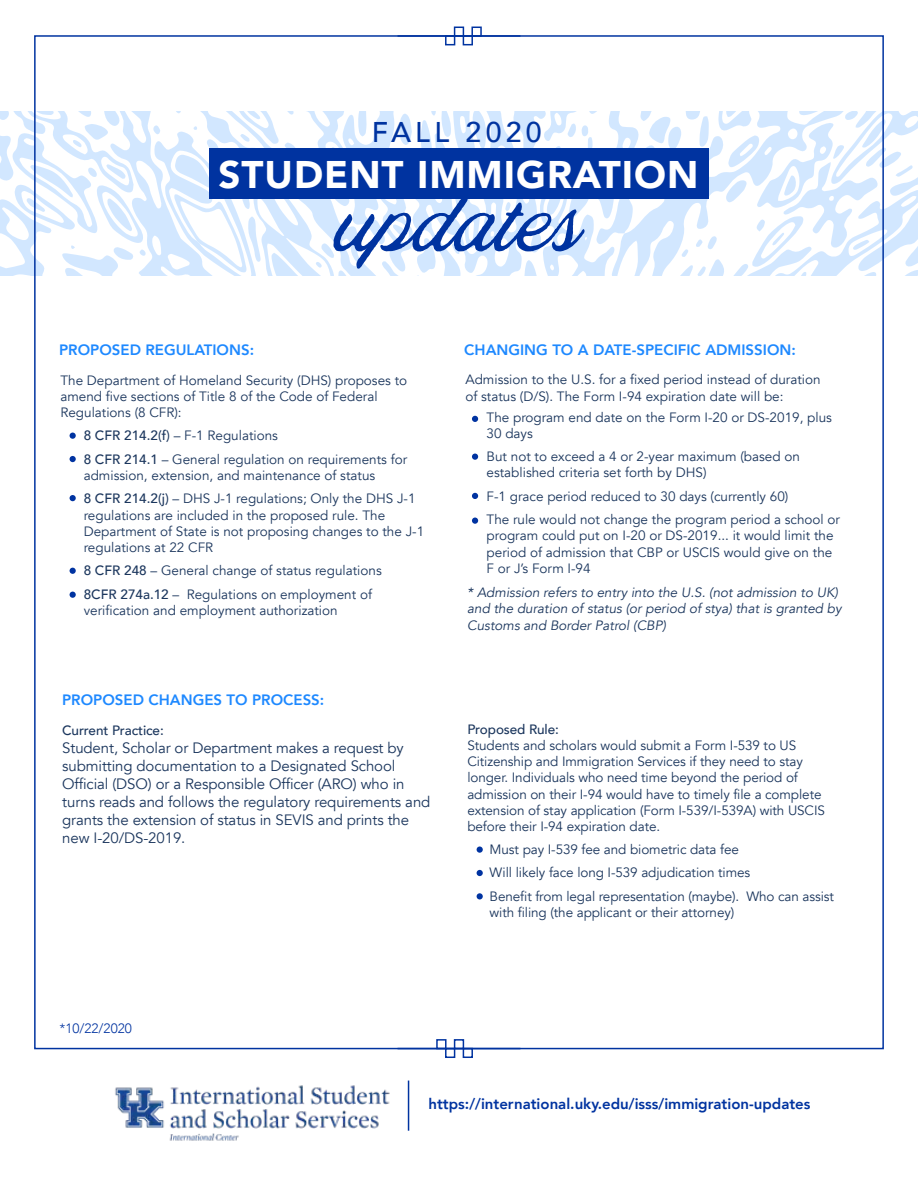
<style>
.page{position:relative;width:918px;height:1188px;background:#fff}
.page>*{position:absolute;margin:0;border:0;box-sizing:border-box;transform-origin:0 0}
.t1{font:82.65px "Blackbike Rough";color:#0033a0}
.t2{font:900 38.4px "Avenir";letter-spacing:.025em;color:#fff}
.t3{font:500 28.5px "Avenir";letter-spacing:.15em;color:#0033a0}
.t4{font:15px/18px "Avenir";letter-spacing:-.005em;color:#1b365d}
.t5{font:800 15px "Avenir";color:#1e89ff}
.t6{font:800 15px "Avenir";color:#0033a0}
.t7{font:13.5px/16.2px "Avenir";color:#1b365d}
.t8{font:italic 13.5px/16.2px "Avenir";color:#1b365d}
.t9{font:500 13.5px "Avenir";letter-spacing:-.005em;color:#1b365d}
.t10{font:300 13.5px "Avenir";color:#0033a0}
.s1{font-weight:500}
</style>
<div class="page">
<svg style="left:146px;top:112px;width:7px;height:163px"></svg>
<svg style="left:0;top:112px;width:146px;height:163px"></svg>
<svg style="left:153px;top:112px;width:765px;height:163px"></svg>
<div style="left:209px;top:148px;width:500px;height:51px;background:#0033a0"></div>
<svg style="left:70px;top:433px;width:6px;height:6px"></svg>
<svg style="left:70px;top:456px;width:6px;height:6px"></svg>
<svg style="left:70px;top:495px;width:6px;height:6px"></svg>
<svg style="left:70px;top:568px;width:6px;height:6px"></svg>
<svg style="left:70px;top:592px;width:6px;height:6px"></svg>
<svg style="left:472px;top:416px;width:6px;height:6px"></svg>
<svg style="left:472px;top:454px;width:6px;height:6px"></svg>
<svg style="left:472px;top:493px;width:6px;height:6px"></svg>
<svg style="left:472px;top:518px;width:6px;height:6px"></svg>
<svg style="left:477px;top:847px;width:6px;height:6px"></svg>
<svg style="left:477px;top:870px;width:6px;height:6px"></svg>
<svg style="left:477px;top:893px;width:6px;height:6px"></svg>
<hr style="left:398px;top:35px;width:122px;height:2px;background:#0033a0">
<div style="left:463px;top:35px;width:10px;height:10px;border:2px solid #0033a0"></div>
<div style="left:454px;top:27px;width:10px;height:10px;border:2px solid #0033a0"></div>
<div style="left:445px;top:35px;width:10px;height:10px;border:2px solid #0033a0"></div>
<div style="left:471px;top:27px;width:11px;height:10px;border:2px solid #0033a0"></div>
<hr style="left:398px;top:1048px;width:122px;height:1px;background:#0033a0">
<div style="left:445px;top:1048px;width:10px;height:10px;border:2px solid #0033a0"></div>
<div style="left:454px;top:1039px;width:10px;height:10px;border:2px solid #0033a0"></div>
<div style="left:463px;top:1048px;width:10px;height:10px;border:2px solid #0033a0"></div>
<div style="left:436px;top:1039px;width:11px;height:10px;border:2px solid #0033a0"></div>
<img style="left:115px;top:1085px;width:275px;height:56px">
<hr style="left:408px;top:1081px;width:1px;height:50px;background:#0033a0">
<h3 class="t3" style="left:372px;top:107px;width:171px">FALL 2020</h3>
<h2 class="t2" style="left:219px;top:141px;width:482px">STUDENT IMMIGRATION</h2>
<h1 class="t1" style="left:338px;top:173px;width:246px">updates</h1>
<p class="t5" style="left:59px;top:338px;width:196px">PROPOSED REGULATIONS:</p>
<p class="t7" style="left:60px;top:373px;width:348px">The Department of Homeland Security (DHS) proposes to amend five sections of Title 8 of the Code of Federal<br>Regulations (8 CFR):</p>
<p class="t7" style="left:84px;top:424px;width:325px;line-height:23.4px"><span class="s1">8 CFR 214.2(f)</span> – F-1 Regulations<br><span class="s1">8 CFR 214.1</span> – General regulation on requirements for</p>
<p class="t7" style="left:84px;top:464px;width:333px;line-height:23.4px">admission, extension, and maintenance of status<br><span class="s1">8 CFR 214.2(j)</span> – DHS J-1 regulations; Only the DHS J-1</p>
<p class="t7" style="left:84px;top:507px;width:342px">regulations are included in the proposed rule. The<br>Department of State is not proposing changes to the J-1 regulations at 22 CFR</p>
<p class="t7" style="left:84px;top:559px;width:300px;line-height:23.4px"><span class="s1">8 CFR 248</span> – General change of status regulations<br><span class="s1">8CFR 274a.12</span> – Regulations on employment of</p>
<p class="t7" style="left:84px;top:602px;width:255px">verification and employment authorization</p>
<p class="t5" style="left:62px;top:688px;width:264px">PROPOSED CHANGES TO PROCESS:</p>
<p class="t9" style="left:62px;top:718px;width:103px">Current Practice:</p>
<p class="t4" style="left:62px;top:739px;width:370px">Student, Scholar or Department makes a request by submitting documentation to a Designated School Official (DSO) or a Responsible Officer (ARO) who in turns reads and follows the regulatory requirements and grants the extension of status in SEVIS and prints the new I-20/DS-2019.</p>
<p class="t5" style="left:464px;top:338px;width:333px">CHANGING TO A DATE-SPECIFIC ADMISSION:</p>
<p class="t7" style="left:465px;top:372px;width:357px">Admission to the U.S. for a fixed period instead of duration of status (D/S). The Form I-94 expiration date will be:</p>
<p class="t7" style="left:487px;top:409px;width:347px">The program end date on the Form I-20 or DS-2019, plus<br>30 days</p>
<p class="t7" style="left:487px;top:449px;width:315px">But not to exceed a 4 or 2-year maximum (based on established criteria set forth by DHS)</p>
<p class="t7" style="left:487px;top:485px;width:355px;line-height:23.4px">F-1 grace period reduced to 30 days (currently 60)<br>The rule would not change the program period a school or</p>
<p class="t7" style="left:487px;top:528px;width:349px;text-align:justify">program could put on I-20 or DS-2019... it would limit the period of admission that CBP or USCIS would give on the F or J’s Form I-94</p>
<p class="t8" style="left:467px;top:585px;width:376px">* Admission refers to entry into the U.S. (not admission to UK) and the duration of status (or period of stya) that is granted by<br>Customs and Border Patrol (CBP)</p>
<p class="t9" style="left:467px;top:717px;width:93px">Proposed Rule:</p>
<p class="t7" style="left:467px;top:737px;width:359px">Students and scholars would submit a Form I-539 to US Citizenship and Immigration Services if they need to stay longer. Individuals who need time beyond the period of admission on their I-94 would have to timely file a complete extension of stay application (Form I-539/I-539A) with USCIS before their I-94 expiration date.</p>
<p class="t7" style="left:490px;top:838px;width:346px;line-height:23.4px">Must pay I-539 fee and biometric data fee<br>Will likely face long I-539 adjudication times<br>Benefit from legal representation (maybe). Who can assist</p>
<p class="t7" style="left:490px;top:905px;width:246px">with filing (the applicant or their attorney)</p>
<p class="t10" style="left:60px;top:1021px;width:74px">*10/22/2020</p>
<p class="t6" style="left:429px;top:1092px;width:384px">https://international.uky.edu/isss/immigration-updates</p>
</div>
